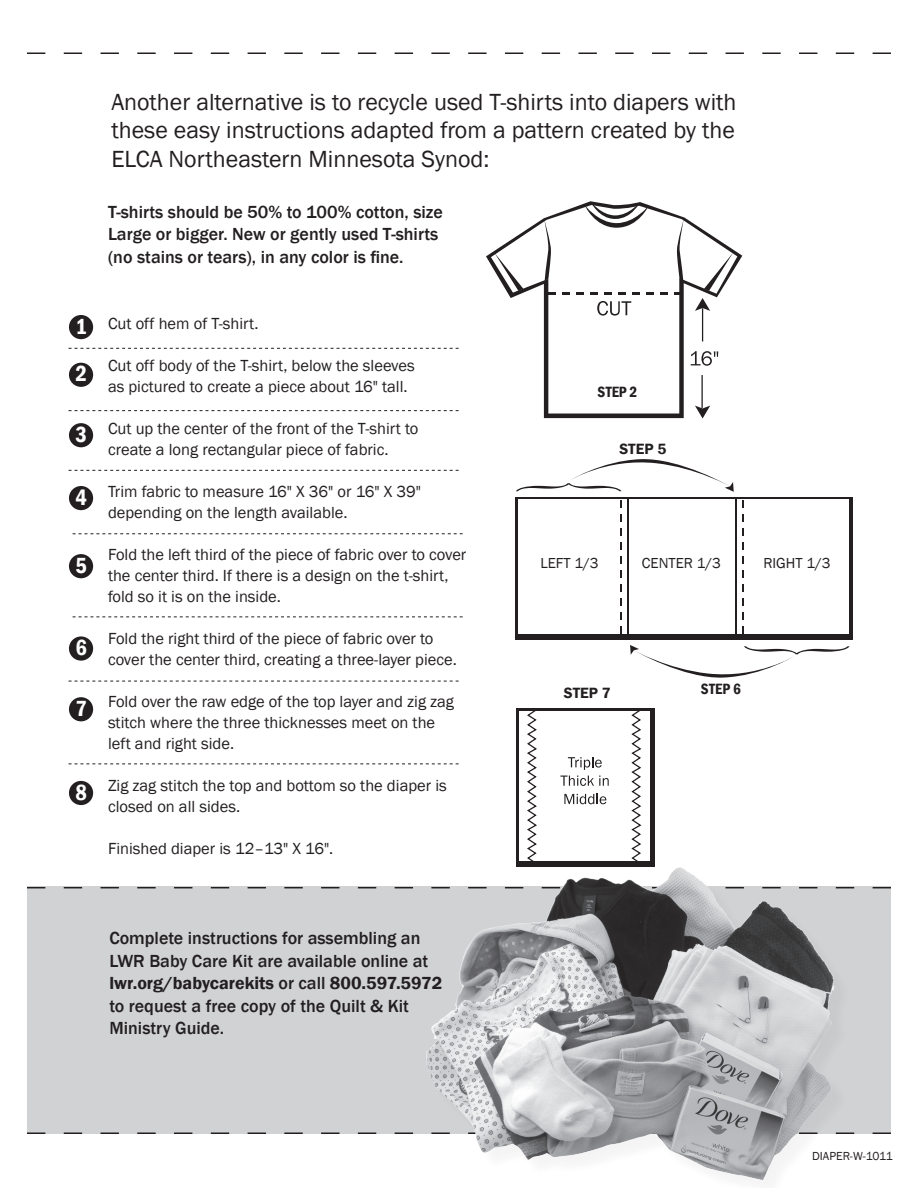
<style>
.page{position:relative;width:918px;height:1188px;background:#fff}
.page>*{position:absolute;margin:0;border:0;box-sizing:border-box;transform-origin:0 0}
.t1{font:24px/28.5px "Franklin Gothic";color:#231f20;text-align:justify}
.t2{font:600 condensed 22.5px "Franklin Gothic";color:#fff}
.t3{font:500 18px/22.5px "Franklin Gothic";color:#231f20}
.t4{font:16.5px/21px "Franklin Gothic";color:#231f20}
.t5{font:600 condensed 15.3px "Franklin Gothic";color:#231f20}
.t6{font:600 15.3px "Franklin Gothic";color:#231f20}
.t7{font:14.85px "Franklin Gothic";color:#231f20}
.t8{font:12px "Franklin Gothic";color:#231f20}
.s1{font-weight:600}
</style>
<div class="page">
<div style="left:28px;top:887px;width:863px;height:247px;background:#d1d2d4"></div>
<svg style="left:486px;top:203px;width:256px;height:215px"></svg>
<svg style="left:491px;top:205px;width:246px;height:209px"></svg>
<svg style="left:544px;top:218px;width:7px;height:63px"></svg>
<svg style="left:677px;top:218px;width:7px;height:63px"></svg>
<svg style="left:494px;top:253px;width:29px;height:38px"></svg>
<svg style="left:704px;top:253px;width:29px;height:38px"></svg>
<svg style="left:584px;top:201px;width:65px;height:27px"></svg>
<svg style="left:548px;top:292px;width:7px;height:2px"></svg>
<svg style="left:562px;top:292px;width:7px;height:2px"></svg>
<svg style="left:576px;top:292px;width:7px;height:2px"></svg>
<svg style="left:590px;top:292px;width:7px;height:2px"></svg>
<svg style="left:604px;top:292px;width:7px;height:2px"></svg>
<svg style="left:618px;top:292px;width:7px;height:2px"></svg>
<svg style="left:632px;top:292px;width:7px;height:2px"></svg>
<svg style="left:646px;top:292px;width:7px;height:2px"></svg>
<svg style="left:660px;top:292px;width:7px;height:2px"></svg>
<svg style="left:674px;top:292px;width:7px;height:2px"></svg>
<svg style="left:597px;top:301px;width:34px;height:15px"></svg>
<svg style="left:691px;top:351px;width:27px;height:15px"></svg>
<hr style="left:702px;top:308px;width:1px;height:33px;background:#231f20">
<svg style="left:695px;top:298px;width:15px;height:13px"></svg>
<hr style="left:701px;top:375px;width:2px;height:33px;background:#231f20">
<svg style="left:695px;top:406px;width:15px;height:13px"></svg>
<div style="left:69px;top:315px;width:24px;height:24px;background:#231f20;border-radius:50%"></div>
<div style="left:69px;top:363px;width:24px;height:24px;background:#231f20;border-radius:50%"></div>
<div style="left:69px;top:423px;width:24px;height:24px;background:#231f20;border-radius:50%"></div>
<div style="left:69px;top:486px;width:24px;height:24px;background:#231f20;border-radius:50%"></div>
<div style="left:69px;top:554px;width:24px;height:24px;background:#231f20;border-radius:50%"></div>
<div style="left:69px;top:636px;width:24px;height:25px;background:#231f20;border-radius:50%"></div>
<div style="left:69px;top:697px;width:24px;height:24px;background:#231f20;border-radius:50%"></div>
<div style="left:69px;top:781px;width:24px;height:24px;background:#231f20;border-radius:50%"></div>
<div style="left:516px;top:497px;width:337px;height:142px;background:#231f20"></div>
<div style="left:519px;top:499px;width:330px;height:135px;background:#fff"></div>
<svg style="left:620px;top:627px;width:2px;height:7px"></svg>
<svg style="left:620px;top:613px;width:2px;height:7px"></svg>
<svg style="left:620px;top:599px;width:2px;height:7px"></svg>
<svg style="left:620px;top:585px;width:2px;height:7px"></svg>
<svg style="left:620px;top:571px;width:2px;height:7px"></svg>
<svg style="left:620px;top:557px;width:2px;height:7px"></svg>
<svg style="left:620px;top:543px;width:2px;height:7px"></svg>
<svg style="left:620px;top:528px;width:2px;height:8px"></svg>
<svg style="left:620px;top:514px;width:2px;height:7px"></svg>
<svg style="left:620px;top:500px;width:2px;height:7px"></svg>
<hr style="left:628px;top:499px;width:1px;height:136px;background:#231f20">
<svg style="left:742px;top:627px;width:2px;height:7px"></svg>
<svg style="left:742px;top:613px;width:2px;height:7px"></svg>
<svg style="left:742px;top:599px;width:2px;height:7px"></svg>
<svg style="left:742px;top:585px;width:2px;height:7px"></svg>
<svg style="left:742px;top:571px;width:2px;height:7px"></svg>
<svg style="left:742px;top:557px;width:2px;height:7px"></svg>
<svg style="left:742px;top:543px;width:2px;height:7px"></svg>
<svg style="left:742px;top:528px;width:2px;height:8px"></svg>
<svg style="left:742px;top:514px;width:2px;height:7px"></svg>
<svg style="left:742px;top:500px;width:2px;height:7px"></svg>
<hr style="left:735px;top:499px;width:2px;height:136px;background:#231f20">
<svg style="left:516px;top:459px;width:218px;height:33px"></svg>
<svg style="left:630px;top:645px;width:220px;height:33px"></svg>
<div style="left:516px;top:708px;width:139px;height:158px;background:#231f20"></div>
<div style="left:519px;top:711px;width:131px;height:149px;background:#fff"></div>
<svg style="left:527px;top:711px;width:115px;height:135px"></svg>
<svg style="left:27px;top:1132px;width:864px;height:2px"></svg>
<svg style="left:27px;top:52px;width:864px;height:2px"></svg>
<svg style="left:69px;top:348px;width:390px;height:1px"></svg>
<svg style="left:69px;top:410px;width:390px;height:1px"></svg>
<svg style="left:69px;top:470px;width:390px;height:1px"></svg>
<svg style="left:69px;top:681px;width:390px;height:1px"></svg>
<svg style="left:73px;top:533px;width:390px;height:1px"></svg>
<svg style="left:73px;top:616px;width:390px;height:1px"></svg>
<svg style="left:69px;top:764px;width:390px;height:1px"></svg>
<svg style="left:27px;top:887px;width:864px;height:1px"></svg>
<img style="left:418px;top:846px;width:436px;height:335px">
<p class="t2" style="left:75px;top:311px;width:13px">1</p>
<p class="t2" style="left:75px;top:359px;width:13px">2</p>
<p class="t2" style="left:75px;top:419px;width:13px">3</p>
<p class="t2" style="left:75px;top:482px;width:13px">4</p>
<p class="t2" style="left:75px;top:550px;width:13px">5</p>
<p class="t2" style="left:75px;top:633px;width:13px">6</p>
<p class="t2" style="left:75px;top:693px;width:13px">7</p>
<p class="t2" style="left:75px;top:777px;width:13px">8</p>
<p class="t1" style="left:111px;top:88px;width:627px">Another alternative is to recycle used T-shirts into diapers with these easy instructions adapted from a pattern created by the ELCA Northeastern Minnesota Synod:</p>
<p class="t3" style="left:108px;top:201px;width:336px">T-shirts should be 50% to 100% cotton, size<br>Large or bigger. New or gently used T-shirts (no stains or tears), in any color is fine.</p>
<p class="t4" style="left:108px;top:313px;width:152px">Cut off hem of T-shirt.</p>
<p class="t4" style="left:108px;top:355px;width:308px">Cut off body of the T-shirt, below the sleeves as pictured to create a piece about 16" tall.</p>
<p class="t4" style="left:108px;top:418px;width:312px">Cut up the center of the front of the T-shirt to create a long rectangular piece of fabric.</p>
<p class="t4" style="left:108px;top:481px;width:315px">Trim fabric to measure 16" X 36" or 16" X 39" depending on the length available.</p>
<p class="t4" style="left:108px;top:544px;width:360px">Fold the left third of the piece of fabric over to cover</p>
<p class="t4" style="left:108px;top:565px;width:342px">the center third. If there is a design on the t-shirt, fold so it is on the inside.</p>
<p class="t4" style="left:108px;top:628px;width:350px">Fold the right third of the piece of fabric over to cover the center third, creating a three-layer piece.</p>
<p class="t4" style="left:108px;top:691px;width:348px">Fold over the raw edge of the top layer and zig zag stitch where the three thicknesses meet on the left and right side.</p>
<p class="t4" style="left:108px;top:775px;width:340px">Zig zag stitch the top and bottom so the diaper is closed on all sides.</p>
<p class="t4" style="left:108px;top:838px;width:227px">Finished diaper is 12–13" X 16".</p>
<p class="t5" style="left:598px;top:382px;width:41px">STEP 2</p>
<p class="t6" style="left:619px;top:439px;width:49px">STEP 5</p>
<p class="t7" style="left:540px;top:553px;width:60px">LEFT 1/3</p>
<p class="t7" style="left:642px;top:553px;width:81px">CENTER 1/3</p>
<p class="t7" style="left:763px;top:553px;width:69px">RIGHT 1/3</p>
<p class="t6" style="left:564px;top:683px;width:49px">STEP 7</p>
<p class="t5" style="left:701px;top:679px;width:41px">STEP 6</p>
<p class="t3" style="left:109px;top:927px;width:334px">Complete instructions for assembling an LWR Baby Care Kit are available online at <span class="s1">lwr.org/babycarekits</span> or call <span class="s1">800.597.5972 </span>to request a free copy of the Quilt &amp; Kit Ministry Guide.</p>
<p class="t8" style="left:812px;top:1148px;width:82px">DIAPER-W-1011</p>
</div>
